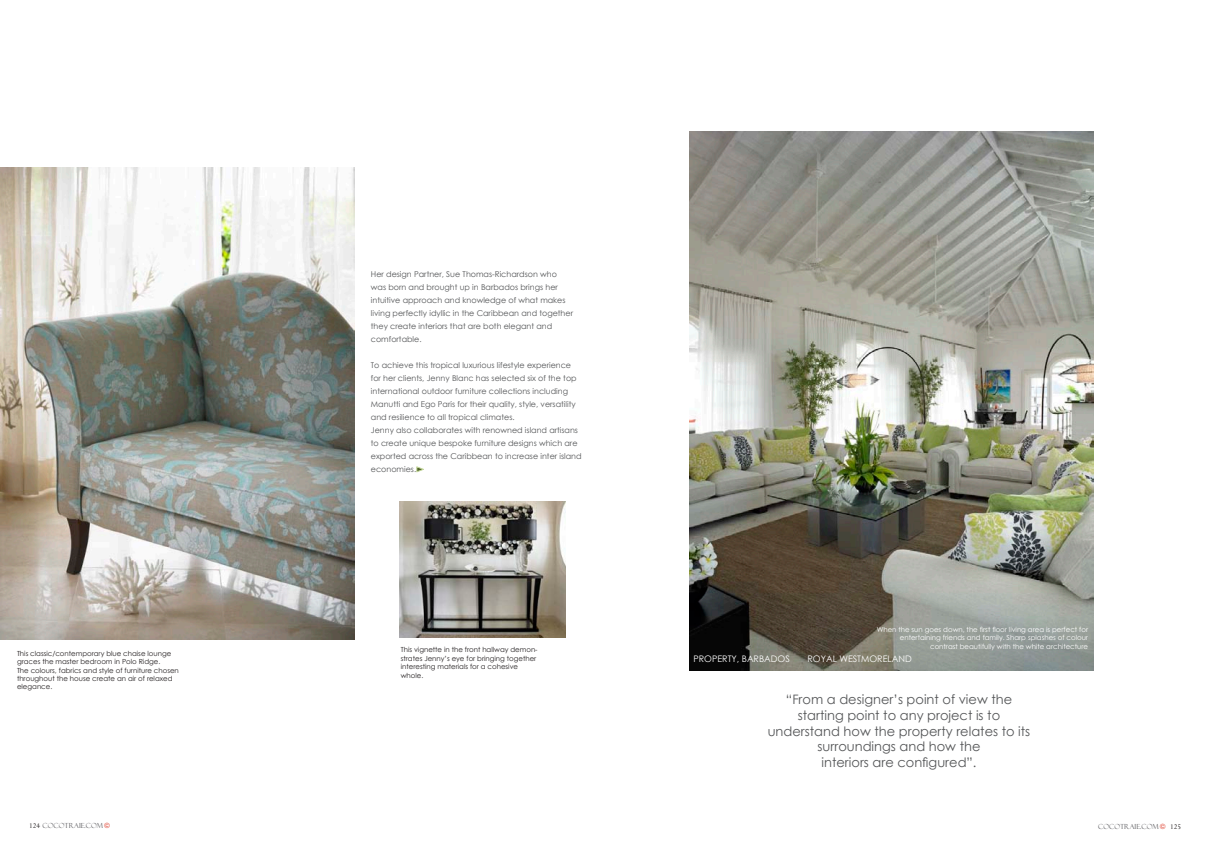
<style>
.page{position:relative;width:1208px;height:859px;background:#fff}
.page>*{position:absolute;margin:0;border:0;box-sizing:border-box;transform-origin:0 0}
.t1{font:13px/15.6px "Century Gothic";color:#545557;text-align:center}
.t2{font:9px "Century Gothic";color:#fff}
.t3{font:8px/13px "Century Gothic";color:#545557}
.t4{font:7px/8.4px "Century Gothic";color:#231f20}
.t5{font:7px/8.4px "Century Gothic";color:#fff;text-align:right}
.t6{font:7px "Felix Titling";color:#636366}
.s1{font-family:"Perpetua";font-size:8px;color:#231f20}
.s2{font-family:"Century Gothic";color:#dd3927}
</style>
<div class="page">
<img style="left:0;top:167px;width:354px;height:472px">
<img style="left:689px;top:132px;width:404px;height:538px">
<img style="left:400px;top:502px;width:166px;height:135px">
<svg style="left:416px;top:466px;width:8px;height:7px"></svg>
<p class="t4" style="left:17px;top:649px;width:163px">This classic/contemporary blue chaise lounge graces the master bedroom in Polo Ridge.<br>The colours, fabrics and style of furniture chosen throughout the house create an air of relaxed elegance.</p>
<p class="t3" style="left:371px;top:267px;width:204px">Her design Partner, Sue Thomas-Richardson who was born and brought up in Barbados brings her intuitive approach and knowledge of what makes living perfectly idyllic in the Caribbean and together they create interiors that are both elegant and comfortable.</p>
<p class="t3" style="left:371px;top:358px;width:212px">To achieve this tropical luxurious lifestyle experience for her clients, Jenny Blanc has selected six of the top international outdoor furniture collections including Manutti and Ego Paris for their quality, style, versatility and resilience to all tropical climates.<br>Jenny also collaborates with renowned island artisans to create unique bespoke furniture designs which are exported across the Caribbean to increase inter island economies.</p>
<p class="t5" style="left:876px;top:625px;width:213px">When the sun goes down, the first floor living area is perfect for entertaining friends and family. Sharp splashes of colour contrast beautifully with the white architecture</p>
<p class="t4" style="left:401px;top:645px;width:138px">This vignette in the front hallway demon&shy;strates Jenny’s eye for bringing together interesting materials for a cohesive whole.</p>
<p class="t2" style="left:693px;top:652px;width:98px">PROPERTY, BARBADOS</p>
<p class="t2" style="left:807px;top:652px;width:106px">ROYAL WESTMORELAND</p>
<h1 class="t1" style="left:767px;top:692px;width:264px">“From a designer’s point of view the starting point to any project is to understand how the property relates to its surroundings and how the<br>interiors are configured”.</h1>
<p class="t6" style="left:29px;top:822px;width:82px"><span class="s1">124</span> COCOTRAIE.COM <span class="s2">©</span></p>
<p class="t6" style="left:1098px;top:822px;width:84px">COCOTRAIE.COM <span class="s2">©</span> <span class="s1">125</span></p>
</div>
